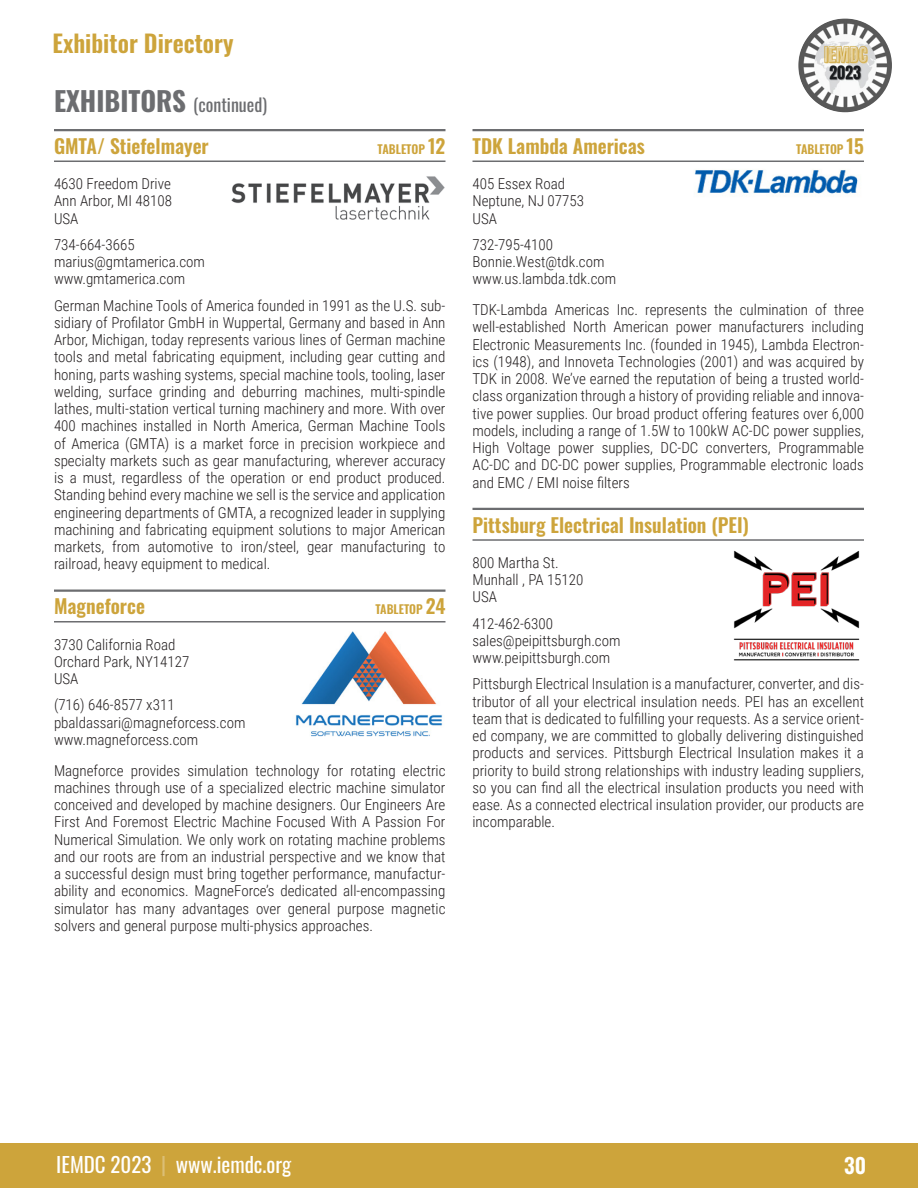
<style>
.page{position:relative;width:918px;height:1188px;background:#fff}
.page>*{position:absolute;margin:0;border:0;box-sizing:border-box;transform-origin:0 0}
.t1{font:600 24px "Oswald";color:#cda43b}
.t2{font:21px "Oswald";color:#fff}
.t3{font:600 21px "Oswald";color:#fff}
.Poster_Session_Track{font:600 19.5px "Oswald";color:#cda43b}
.t4{font:18px "Oswald";color:#6c6d70}
.exhibitor_directory{font:300 15px/17.2px "Roboto Condensed";color:#231f20;text-align:justify}
.Poster_Session_Track-2{font:600 12px "Oswald";color:#cda43b}
.s1{font-weight:700;font-size:27px}
.s2{font-size:19.5px}
.s3{color:#dcbf76}
</style>
<div class="page">
<div style="left:0;top:1143px;width:918px;height:45px;background:#cda43b"></div>
<hr style="left:54px;top:129px;width:392px;height:2px;background:#6c6d70">
<hr style="left:54px;top:161px;width:392px;height:1px;background:#6c6d70">
<hr style="left:54px;top:590px;width:392px;height:2px;background:#6c6d70">
<hr style="left:54px;top:621px;width:392px;height:2px;background:#6c6d70">
<img style="left:231px;top:176px;width:214px;height:44px">
<img style="left:295px;top:631px;width:148px;height:106px">
<hr style="left:472px;top:129px;width:392px;height:2px;background:#6c6d70">
<hr style="left:472px;top:161px;width:392px;height:1px;background:#6c6d70">
<hr style="left:472px;top:508px;width:392px;height:2px;background:#6c6d70">
<hr style="left:472px;top:539px;width:392px;height:2px;background:#6c6d70">
<img style="left:694px;top:169px;width:164px;height:26px">
<img style="left:733px;top:550px;width:127px;height:111px">
<svg style="left:796px;top:16px;width:99px;height:99px"></svg>
<img style="left:798px;top:19px;width:94px;height:93px;border-radius:47px">
<p class="t1" style="left:52px;top:31px;width:183px">Exhibitor Directory</p>
<p class="t4" style="left:54px;top:89px;width:215px"><span class="s1">EXHIBITORS</span> (continued)</p>
<p class="Poster_Session_Track" style="left:54px;top:136px;width:156px">GMTA/ Stiefelmayer</p>
<p class="Poster_Session_Track-2" style="left:378px;top:143px;width:69px">TABLETOP <span class="s2">12</span></p>
<p class="exhibitor_directory" style="left:54px;top:175px;width:118px">4630 Freedom Drive</p>
<p class="exhibitor_directory" style="left:54px;top:192px;width:120px">Ann Arbor, MI 48108</p>
<p class="exhibitor_directory" style="left:54px;top:209px;width:26px">USA</p>
<p class="exhibitor_directory" style="left:54px;top:235px;width:82px">734-664-3665</p>
<p class="exhibitor_directory" style="left:54px;top:253px;width:153px">marius@gmtamerica.com</p>
<p class="exhibitor_directory" style="left:54px;top:270px;width:133px">www.gmtamerica.com</p>
<p class="exhibitor_directory" style="left:54px;top:296px;width:393px">German Machine Tools of America founded in 1991 as the U.S. sub&shy;sidiary of Profilator GmbH in Wuppertal, Germany and based in Ann Arbor, Michigan, today represents various lines of German machine tools and metal fabricating equipment, including gear cutting and honing, parts washing systems, special machine tools, tooling, laser welding, surface grinding and deburring machines, multi-spindle lathes, multi-station vertical turning machinery and more. With over 400 machines installed in North America, German Machine Tools of America (GMTA) is a market force in precision workpiece and specialty markets such as gear manufacturing, wherever accuracy is a must, regardless of the operation or end product produced.<br>Standing behind every machine we sell is the service and application engineering departments of GMTA, a recognized leader in supplying machining and fabricating equipment solutions to major American markets, from automotive to iron/steel, gear manufacturing to railroad, heavy equipment to medical.</p>
<p class="Poster_Session_Track" style="left:54px;top:596px;width:93px">Magneforce</p>
<p class="Poster_Session_Track-2" style="left:375px;top:603px;width:72px">TABLETOP <span class="s2">24</span></p>
<p class="exhibitor_directory" style="left:54px;top:635px;width:123px">3730 California Road</p>
<p class="exhibitor_directory" style="left:54px;top:652px;width:137px">Orchard Park, NY14127<br>USA</p>
<p class="exhibitor_directory" style="left:54px;top:696px;width:122px">(716) 646-8577 x311</p>
<p class="exhibitor_directory" style="left:54px;top:713px;width:193px">pbaldassari@magneforcess.com</p>
<p class="exhibitor_directory" style="left:54px;top:730px;width:146px">www.magneforcess.com</p>
<p class="exhibitor_directory" style="left:54px;top:761px;width:393px">Magneforce provides simulation technology for rotating electric machines through use of a specialized electric machine simulator conceived and developed by machine designers. Our Engineers Are First And Foremost Electric Machine Focused With A Passion For Numerical Simulation. We only work on rotating machine problems and our roots are from an industrial perspective and we know that a successful design must bring together performance, manufactur&shy;ability and economics. MagneForce’s dedicated all-encompassing simulator has many advantages over general purpose magnetic solvers and general purpose multi-physics approaches.</p>
<p class="Poster_Session_Track" style="left:472px;top:136px;width:174px">TDK Lambda Americas</p>
<p class="Poster_Session_Track-2" style="left:796px;top:143px;width:69px">TABLETOP <span class="s2">15</span></p>
<p class="exhibitor_directory" style="left:472px;top:175px;width:94px">405 Essex Road</p>
<p class="exhibitor_directory" style="left:472px;top:192px;width:113px">Neptune, NJ 07753</p>
<p class="exhibitor_directory" style="left:472px;top:209px;width:26px">USA</p>
<p class="exhibitor_directory" style="left:472px;top:235px;width:82px">732-795-4100</p>
<p class="exhibitor_directory" style="left:472px;top:253px;width:134px">Bonnie.West@tdk.com</p>
<p class="exhibitor_directory" style="left:472px;top:270px;width:145px">www.us.lambda.tdk.com</p>
<p class="exhibitor_directory" style="left:472px;top:301px;width:393px">TDK-Lambda Americas Inc. represents the culmination of three well-established North American power manufacturers including Electronic Measurements Inc. (founded in 1945), Lambda Electron&shy;ics (1948), and Innoveta Technologies (2001) and was acquired by TDK in 2008. We’ve earned the reputation of being a trusted world&shy;class organization through a history of providing reliable and innova&shy;tive power supplies. Our broad product offering features over 6,000 models, including a range of 1.5W to 100kW AC-DC power supplies, High Voltage power supplies, DC-DC converters, Programmable AC-DC and DC-DC power supplies, Programmable electronic loads and EMC / EMI noise filters</p>
<p class="Poster_Session_Track" style="left:472px;top:514px;width:278px">Pittsburg Electrical Insulation (PEI)</p>
<p class="exhibitor_directory" style="left:472px;top:553px;width:88px">800 Martha St.</p>
<p class="exhibitor_directory" style="left:472px;top:571px;width:112px">Munhall , PA 15120</p>
<p class="exhibitor_directory" style="left:472px;top:588px;width:26px">USA</p>
<p class="exhibitor_directory" style="left:472px;top:614px;width:82px">412-462-6300</p>
<p class="exhibitor_directory" style="left:472px;top:631px;width:150px">sales@peipittsburgh.com</p>
<p class="exhibitor_directory" style="left:472px;top:649px;width:139px">www.peipittsburgh.com</p>
<p class="exhibitor_directory" style="left:472px;top:675px;width:393px">Pittsburgh Electrical Insulation is a manufacturer, converter, and dis&shy;tributor of all your electrical insulation needs. PEI has an excellent team that is dedicated to fulfilling your requests. As a service orient&shy;ed company, we are committed to globally delivering distinguished products and services. Pittsburgh Electrical Insulation makes it a priority to build strong relationships with industry leading suppliers, so you can find all the electrical insulation products you need with ease. As a connected electrical insulation provider, our products are incomparable.</p>
<h2 class="t2" style="left:56px;top:1146px;width:237px">IEMDC 2023 <span class="s3">|</span> www.iemdc.org</h2>
<h2 class="t3" style="left:844px;top:1155px;width:24px">30</h2>
</div>
